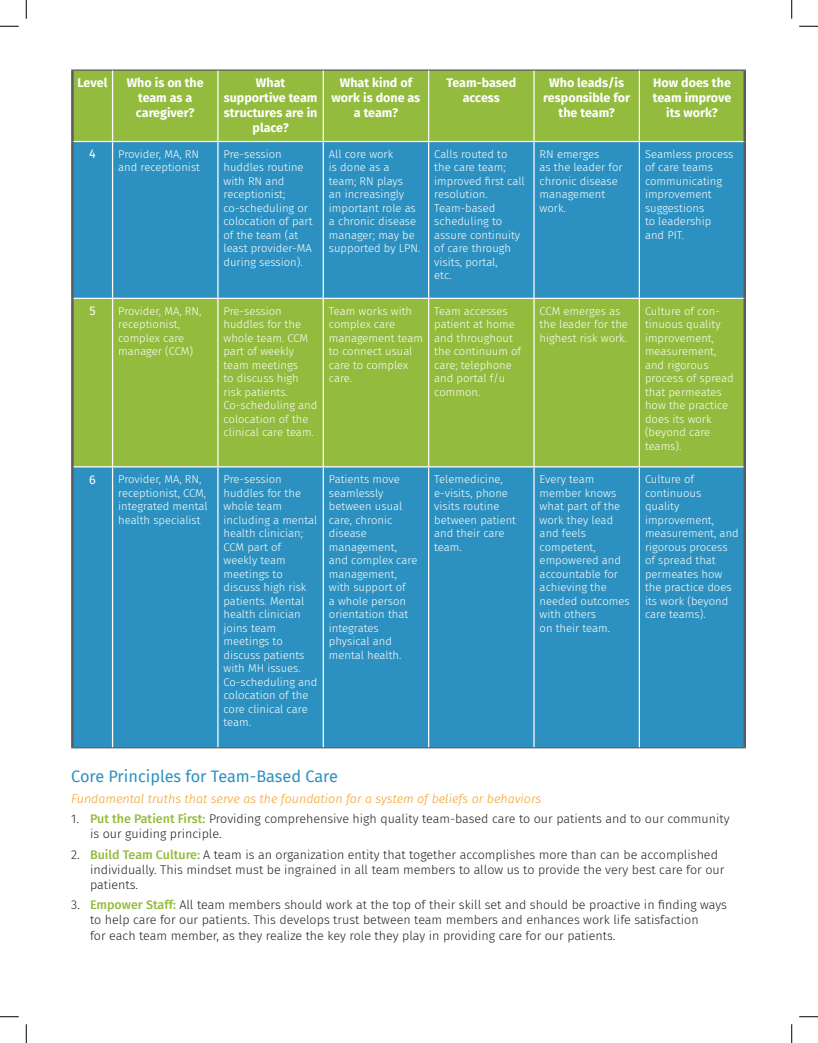
<style>
.page{position:relative;width:818px;height:1043px;background:#fff}
.page>*{position:absolute;margin:0;border:0;box-sizing:border-box;transform-origin:0 0}
.t1{font:16.25px "Fira Sans";color:#2c91c0}
.t2{font:300 12.5px/15px "Fira Sans";color:#231f20}
.t3{font:700 12.5px/15px "Fira Sans";color:#fff;text-align:center}
.t4{font:italic 300 12.5px "Fira Sans";color:#f89d1f}
.t5{font:12.5px "Fira Sans";color:#fff}
.t6{font:300 11.25px/13.5px "Fira Sans";color:#fff}
.s1{font-weight:500;color:#93bb3d}
</style>
<div class="page">
<div style="left:113px;top:71px;width:630px;height:70px;background:#93bb3d"></div>
<svg style="left:74px;top:71px;width:38px;height:676px;background:#509f91"></svg>
<svg style="left:113px;top:142px;width:630px;height:605px;background:#499d9c"></svg>
<hr style="left:71px;top:69px;width:41px;height:2px;background:#5c5c5e">
<hr style="left:112px;top:69px;width:106px;height:2px;background:#5c5c5e">
<hr style="left:218px;top:69px;width:105px;height:2px;background:#5c5c5e">
<hr style="left:323px;top:69px;width:105px;height:2px;background:#5c5c5e">
<hr style="left:428px;top:69px;width:106px;height:2px;background:#5c5c5e">
<hr style="left:534px;top:69px;width:105px;height:2px;background:#5c5c5e">
<hr style="left:639px;top:69px;width:107px;height:2px;background:#5c5c5e">
<hr style="left:71px;top:747px;width:41px;height:1px;background:#5c5c5e">
<hr style="left:112px;top:747px;width:106px;height:1px;background:#5c5c5e">
<hr style="left:218px;top:747px;width:105px;height:1px;background:#5c5c5e">
<hr style="left:323px;top:747px;width:105px;height:1px;background:#5c5c5e">
<hr style="left:428px;top:747px;width:106px;height:1px;background:#5c5c5e">
<hr style="left:534px;top:747px;width:105px;height:1px;background:#5c5c5e">
<hr style="left:639px;top:747px;width:107px;height:1px;background:#5c5c5e">
<hr style="left:71px;top:71px;width:3px;height:70px;background:#5c5c5e">
<hr style="left:743px;top:71px;width:3px;height:70px;background:#5c5c5e">
<hr style="left:71px;top:141px;width:3px;height:157px;background:#5c5c5e">
<hr style="left:743px;top:141px;width:3px;height:157px;background:#5c5c5e">
<hr style="left:71px;top:298px;width:3px;height:169px;background:#5c5c5e">
<hr style="left:743px;top:298px;width:3px;height:169px;background:#5c5c5e">
<hr style="left:71px;top:467px;width:3px;height:280px;background:#5c5c5e">
<hr style="left:743px;top:467px;width:3px;height:280px;background:#5c5c5e">
<hr style="left:217px;top:71px;width:1px;height:70px;background:#fff">
<hr style="left:322px;top:71px;width:2px;height:70px;background:#fff">
<hr style="left:428px;top:71px;width:1px;height:70px;background:#fff">
<hr style="left:533px;top:71px;width:1px;height:70px;background:#fff">
<hr style="left:638px;top:71px;width:2px;height:70px;background:#fff">
<hr style="left:74px;top:141px;width:38px;height:1px;background:#fff">
<hr style="left:217px;top:142px;width:1px;height:156px;background:#fff">
<hr style="left:322px;top:142px;width:2px;height:156px;background:#fff">
<hr style="left:428px;top:142px;width:1px;height:156px;background:#fff">
<hr style="left:533px;top:142px;width:1px;height:156px;background:#fff">
<hr style="left:638px;top:142px;width:2px;height:156px;background:#fff">
<hr style="left:74px;top:298px;width:38px;height:1px;background:#fff">
<hr style="left:112px;top:298px;width:106px;height:1px;background:#fff">
<hr style="left:218px;top:298px;width:105px;height:1px;background:#fff">
<hr style="left:217px;top:299px;width:1px;height:167px;background:#fff">
<hr style="left:323px;top:298px;width:105px;height:1px;background:#fff">
<hr style="left:322px;top:299px;width:2px;height:167px;background:#fff">
<hr style="left:428px;top:298px;width:106px;height:1px;background:#fff">
<hr style="left:428px;top:299px;width:1px;height:167px;background:#fff">
<hr style="left:534px;top:298px;width:105px;height:1px;background:#fff">
<hr style="left:533px;top:299px;width:1px;height:167px;background:#fff">
<hr style="left:639px;top:298px;width:104px;height:1px;background:#fff">
<hr style="left:638px;top:299px;width:2px;height:167px;background:#fff">
<hr style="left:74px;top:466px;width:38px;height:1px;background:#fff">
<hr style="left:112px;top:466px;width:106px;height:1px;background:#fff">
<hr style="left:218px;top:466px;width:105px;height:1px;background:#fff">
<hr style="left:217px;top:467px;width:1px;height:280px;background:#fff">
<hr style="left:323px;top:466px;width:105px;height:1px;background:#fff">
<hr style="left:322px;top:467px;width:2px;height:280px;background:#fff">
<hr style="left:428px;top:466px;width:106px;height:1px;background:#fff">
<hr style="left:428px;top:467px;width:1px;height:280px;background:#fff">
<hr style="left:534px;top:466px;width:105px;height:1px;background:#fff">
<hr style="left:533px;top:467px;width:1px;height:280px;background:#fff">
<hr style="left:639px;top:466px;width:104px;height:1px;background:#fff">
<hr style="left:638px;top:467px;width:2px;height:280px;background:#fff">
<svg style="left:0;top:25px;width:19px;height:2px"></svg>
<svg style="left:799px;top:25px;width:19px;height:2px"></svg>
<svg style="left:0;top:1016px;width:19px;height:1px"></svg>
<svg style="left:799px;top:1016px;width:19px;height:1px"></svg>
<svg style="left:25px;top:0;width:2px;height:19px"></svg>
<svg style="left:25px;top:1024px;width:2px;height:18px"></svg>
<svg style="left:791px;top:0;width:1px;height:19px"></svg>
<svg style="left:791px;top:1024px;width:1px;height:18px"></svg>
<p class="t3" style="left:78px;top:74px;width:31px">Level</p>
<p class="t3" style="left:127px;top:75px;width:79px">Who is on the team as a caregiver?</p>
<p class="t3" style="left:224px;top:75px;width:95px">What supportive team structures are in place?</p>
<p class="t3" style="left:331px;top:75px;width:90px">What kind of work is done as a team?</p>
<p class="t3" style="left:446px;top:75px;width:71px">Team-based access</p>
<p class="t3" style="left:543px;top:75px;width:88px">Who leads/is responsible for the team?</p>
<p class="t3" style="left:652px;top:75px;width:80px">How does the team improve its work?</p>
<p class="t5" style="left:89px;top:144px;width:8px">4</p>
<p class="t6" style="left:118px;top:147px;width:83px">Provider, MA, RN and receptionist</p>
<p class="t6" style="left:223px;top:147px;width:90px">Pre-session huddles routine with RN and receptionist; co-scheduling or colocation of part of the team (at least provider-MA during session).</p>
<p class="t6" style="left:329px;top:147px;width:93px">All core work<br>is done as a<br>team; RN plays<br>an increasingly important role as a chronic disease manager; may be supported by LPN.</p>
<p class="t6" style="left:434px;top:147px;width:92px">Calls routed to the care team; improved first call resolution.<br>Team-based scheduling to assure continuity of care through visits, portal,<br>etc.</p>
<p class="t6" style="left:539px;top:147px;width:85px">RN emerges<br>as the leader for chronic disease management work.</p>
<p class="t6" style="left:645px;top:147px;width:90px">Seamless process of care teams communicating improvement suggestions<br>to leadership<br>and PIT.</p>
<p class="t5" style="left:89px;top:301px;width:8px">5</p>
<p class="t6" style="left:118px;top:304px;width:85px">Provider, MA, RN, receptionist, complex care manager (CCM)</p>
<p class="t6" style="left:223px;top:304px;width:95px">Pre-session huddles for the whole team. CCM part of weekly team meetings<br>to discuss high risk patients.<br>Co-scheduling and colocation of the clinical care team.</p>
<p class="t6" style="left:329px;top:304px;width:96px">Team works with complex care management team to connect usual care to complex care.</p>
<p class="t6" style="left:434px;top:304px;width:88px">Team accesses patient at home and throughout the continuum of care; telephone and portal f/u common.</p>
<p class="t6" style="left:539px;top:304px;width:90px">CCM emerges as the leader for the highest risk work.</p>
<p class="t6" style="left:645px;top:304px;width:90px">Culture of con&shy;tinuous quality improvement, measurement, and rigorous process of spread that permeates how the practice does its work (beyond care teams).</p>
<p class="t5" style="left:89px;top:470px;width:8px">6</p>
<p class="t6" style="left:118px;top:472px;width:91px">Provider, MA, RN, receptionist, CCM, integrated mental health specialist</p>
<p class="t6" style="left:223px;top:472px;width:95px">Pre-session huddles for the whole team including a mental health clinician;<br>CCM part of weekly team meetings to discuss high risk patients. Mental health clinician joins team meetings to discuss patients with MH issues.<br>Co-scheduling and colocation of the core clinical care team.</p>
<p class="t6" style="left:329px;top:472px;width:90px">Patients move seamlessly between usual care, chronic disease management, and complex care management, with support of<br>a whole person orientation that integrates physical and mental health.</p>
<p class="t6" style="left:434px;top:472px;width:83px">Telemedicine, e-visits, phone visits routine between patient and their care team.</p>
<p class="t6" style="left:539px;top:472px;width:91px">Every team member knows what part of the work they lead and feels competent, empowered and accountable for achieving the needed outcomes with others<br>on their team.</p>
<p class="t6" style="left:645px;top:472px;width:95px">Culture of continuous<br>quality improvement, measurement, and rigorous process of spread that permeates how the practice does its work (beyond care teams).</p>
<h1 class="t1" style="left:71px;top:764px;width:268px">Core Principles for Team-Based Care</h1>
<p class="t4" style="left:71px;top:789px;width:471px">Fundamental truths that serve as the foundation for a system of beliefs or behaviors</p>
<p class="t2" style="left:90px;top:811px;width:641px;text-indent:-19px">1. <span class="s1">Put the Patient First:</span> Providing comprehensive high quality team-based care to our patients and to our community is our guiding principle.</p>
<p class="t2" style="left:90px;top:847px;width:636px;text-indent:-19px">2. <span class="s1">Build Team Culture:</span> A team is an organization entity that together accomplishes more than can be accomplished individually. This mindset must be ingrained in all team members to allow us to provide the very best care for our patients.</p>
<p class="t2" style="left:90px;top:897px;width:638px;text-indent:-19px">3. <span class="s1">Empower Staff:</span> All team members should work at the top of their skill set and should be proactive in finding ways to help care for our patients. This develops trust between team members and enhances work life satisfaction<br>for each team member, as they realize the key role they play in providing care for our patients.</p>
</div>
